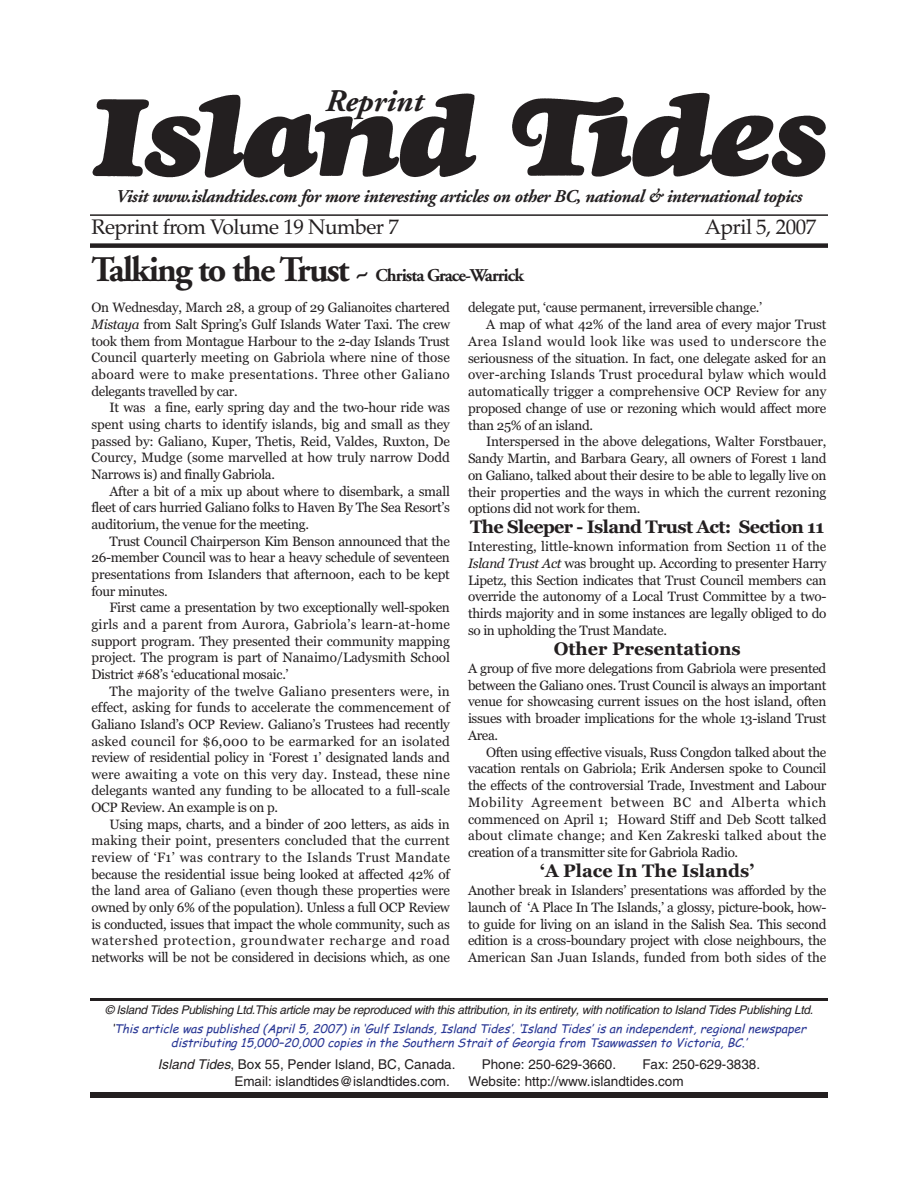
<style>
.page{position:relative;width:918px;height:1188px;background:#fff}
.page>*{position:absolute;margin:0;border:0;box-sizing:border-box;transform-origin:0 0}
.t1{font:italic 700 31.5px "Adobe Garamond";color:#231f20}
.t2{font:21px "Palatino";letter-spacing:-.025em;color:#231f20}
.t3{font:italic 700 18px "Adobe Garamond";letter-spacing:-.025em;color:#231f20}
.t4{font:700 18px "Georgia";color:#231f20}
.t5{font:700 18px "Adobe Garamond";letter-spacing:-.05em;color:#231f20}
.t6{font:700 18px "Georgia";letter-spacing:-.035em;color:#231f20}
.t7{font:13.5px/16.6px "Georgia";letter-spacing:-.025em;color:#231f20;text-align:justify}
.t8{font:13.5px "Helvetica";color:#231f20}
.t9{font:13.5px "Georgia";letter-spacing:.01em;color:#231f20}
.t10{font:13.5px "Georgia";color:#231f20}
.t11{font:13.5px "Georgia";letter-spacing:.035em;color:#231f20}
.t12{font:italic 12px/14.5px "Comic Sans MS";color:#293795;text-align:center}
.t13{font:italic 12px "Helvetica";letter-spacing:-.025em;color:#231f20}
.s1{font-size:36px}
.s2{font-size:27px}
.s3{font-style:italic}
.s4{color:#231f20}
</style>
<div class="page">
<hr style="left:90px;top:214px;width:738px;height:2px;background:#231f20">
<div style="left:90px;top:243px;width:738px;height:5px;background:#231f20"></div>
<img style="left:92px;top:92px;width:734px;height:86px">
<hr style="left:90px;top:998px;width:738px;height:3px;background:#231f20">
<div style="left:90px;top:1092px;width:738px;height:6px;background:#231f20"></div>
<h1 class="t1" style="left:326px;top:89px;width:99px">Reprint</h1>
<h3 class="t3" style="left:116px;top:189px;width:688px">Visit www.islandtides.com for more interesting articles on other BC, national &amp; international topics</h3>
<h2 class="t2" style="left:92px;top:214px;width:309px">Reprint from Volume 19 Number 7</h2>
<h2 class="t2" style="left:705px;top:214px;width:113px">April 5, 2007</h2>
<h3 class="t5" style="left:92px;top:269px;width:434px"><span class="s1">Talking to the Trust</span> <span class="s2">~</span> Christa Grace-Warrick</h3>
<p class="t7" style="left:91px;top:299px;width:360px">On Wednesday, March 28, a group of 29 Galianoites chartered <span class="s3">Mistaya</span> from Salt Spring’s Gulf Islands Water Taxi. The crew took them from Montague Harbour to the 2-day Islands Trust Council quarterly meeting on Gabriola where nine of those aboard were to make presentations. Three other Galiano delegants travelled by car.</p>
<p class="t7" style="left:91px;top:399px;width:360px;text-indent:18px">It was a fine, early spring day and the two-hour ride was spent using charts to identify islands, big and small as they passed by: Galiano, Kuper, Thetis, Reid, Valdes, Ruxton, De Courcy, Mudge (some marvelled at how truly narrow Dodd Narrows is) and finally Gabriola.</p>
<p class="t7" style="left:91px;top:483px;width:360px;text-indent:18px">After a bit of a mix up about where to disembark, a small fleet of cars hurried Galiano folks to Haven By The Sea Resort’s auditorium, the venue for the meeting.</p>
<p class="t7" style="left:91px;top:533px;width:360px;text-indent:18px">Trust Council Chairperson Kim Benson announced that the 26-member Council was to hear a heavy schedule of seventeen presentations from Islanders that afternoon, each to be kept four minutes.</p>
<p class="t7" style="left:91px;top:599px;width:360px;text-indent:18px">First came a presentation by two exceptionally well-spoken girls and a parent from Aurora, Gabriola’s learn-at-home support program. They presented their community mapping project. The program is part of Nanaimo/Ladysmith School District #68’s ‘educational mosaic.’</p>
<p class="t7" style="left:91px;top:683px;width:360px;text-indent:18px">The majority of the twelve Galiano presenters were, in effect, asking for funds to accelerate the commencement of Galiano Island’s OCP Review. Galiano’s Trustees had recently asked council for $6,000 to be earmarked for an isolated review of residential policy in ‘Forest 1’ designated lands and were awaiting a vote on this very day. Instead, these nine delegants wanted any funding to be allocated to a full-scale OCP Review. An example is on p.</p>
<p class="t7" style="left:91px;top:816px;width:360px;text-indent:18px">Using maps, charts, and a binder of 200 letters, as aids in making their point, presenters concluded that the current review of ‘F1’ was contrary to the Islands Trust Mandate because the residential issue being looked at affected 42% of the land area of Galiano (even though these properties were owned by only 6% of the population). Unless a full OCP Review is conducted, issues that impact the whole community, such as watershed protection, groundwater recharge and road networks will be not be considered in decisions which, as one</p>
<p class="t7" style="left:468px;top:299px;width:296px">delegate put, ‘cause permanent, irreversible change.’</p>
<p class="t7" style="left:486px;top:316px;width:342px">A map of what 42% of the land area of every major Trust</p>
<p class="t11" style="left:468px;top:333px;width:360px">Area Island would look like was used to underscore the</p>
<p class="t7" style="left:468px;top:350px;width:360px">seriousness of the situation. In fact, one delegate asked for an</p>
<p class="t9" style="left:468px;top:367px;width:360px">over-arching Islands Trust procedural bylaw which would</p>
<p class="t10" style="left:468px;top:384px;width:360px">automatically trigger a comprehensive OCP Review for any</p>
<p class="t7" style="left:468px;top:400px;width:360px">proposed change of use or rezoning which would affect more</p>
<p class="t7" style="left:468px;top:417px;width:127px">than 25% of an island.</p>
<p class="t7" style="left:486px;top:433px;width:342px">Interspersed in the above delegations, Walter Forstbauer,</p>
<p class="t7" style="left:468px;top:450px;width:360px">Sandy Martin, and Barbara Geary, all owners of Forest 1 land</p>
<p class="t7" style="left:468px;top:467px;width:360px">on Galiano, talked about their desire to be able to legally live on</p>
<p class="t7" style="left:468px;top:484px;width:360px">their properties and the ways in which the current rezoning</p>
<p class="t7" style="left:468px;top:500px;width:174px">options did not work for them.</p>
<h3 class="t6" style="left:470px;top:517px;width:356px">The Sleeper - Island Trust Act: Section 11</h3>
<p class="t7" style="left:468px;top:538px;width:360px">Interesting, little-known information from Section 11 of the <span class="s3">Island Trust Act</span> was brought up. According to presenter Harry Lipetz, this Section indicates that Trust Council members can override the autonomy of a Local Trust Committee by a two&shy;thirds majority and in some instances are legally obliged to do so in upholding the Trust Mandate.</p>
<h3 class="t4" style="left:554px;top:638px;width:189px">Other Presentations</h3>
<p class="t7" style="left:468px;top:660px;width:360px">A group of five more delegations from Gabriola were presented between the Galiano ones. Trust Council is always an important venue for showcasing current issues on the host island, often issues with broader implications for the whole 13-island Trust Area.</p>
<p class="t7" style="left:468px;top:744px;width:360px;text-indent:18px">Often using effective visuals, Russ Congdon talked about the vacation rentals on Gabriola; Erik Andersen spoke to Council the effects of the controversial Trade, Investment and Labour Mobility Agreement between BC and Alberta which commenced on April 1; Howard Stiff and Deb Scott talked about climate change; and Ken Zakreski talked about the creation of a transmitter site for Gabriola Radio.</p>
<h3 class="t4" style="left:540px;top:861px;width:216px">‘A Place In The Islands’</h3>
<p class="t7" style="left:468px;top:882px;width:360px">Another break in Islanders’ presentations was afforded by the launch of ‘A Place In The Islands,’ a glossy, picture-book, how&shy;to guide for living on an island in the Salish Sea. This second edition is a cross-boundary project with close neighbours, the American San Juan Islands, funded from both sides of the</p>
<p class="t13" style="left:105px;top:1005px;width:710px">© Island Tides Publishing Ltd.This article may be reproduced with this attribution, in its entirety, with notification to Island Tides Publishing Ltd.</p>
<p class="t12" style="left:112px;top:1021px;width:699px"><span class="s4">‘</span>Thisarticlewaspublished (April5,2007)in‘GulfIslands,Island Tides’.‘Island Tides’isanindependent,regionalnewspaper distributing15,000–20,000 copiesintheSouthernStraitofGeorgiafrom TsawwassentoVictoria,BC.’</p>
<p class="t8" style="left:158px;top:1060px;width:299px"><span class="s3">Island Tides</span>, Box 55, Pender Island, BC, Canada.</p>
<p class="t8" style="left:482px;top:1060px;width:136px">Phone: 250-629-3660.</p>
<p class="t8" style="left:642px;top:1060px;width:119px">Fax: 250-629-3838.</p>
<p class="t8" style="left:234px;top:1076px;width:217px">Email: islandtides@islandtides.com.</p>
<p class="t8" style="left:469px;top:1076px;width:217px">Website: http://www.islandtides.com</p>
</div>
